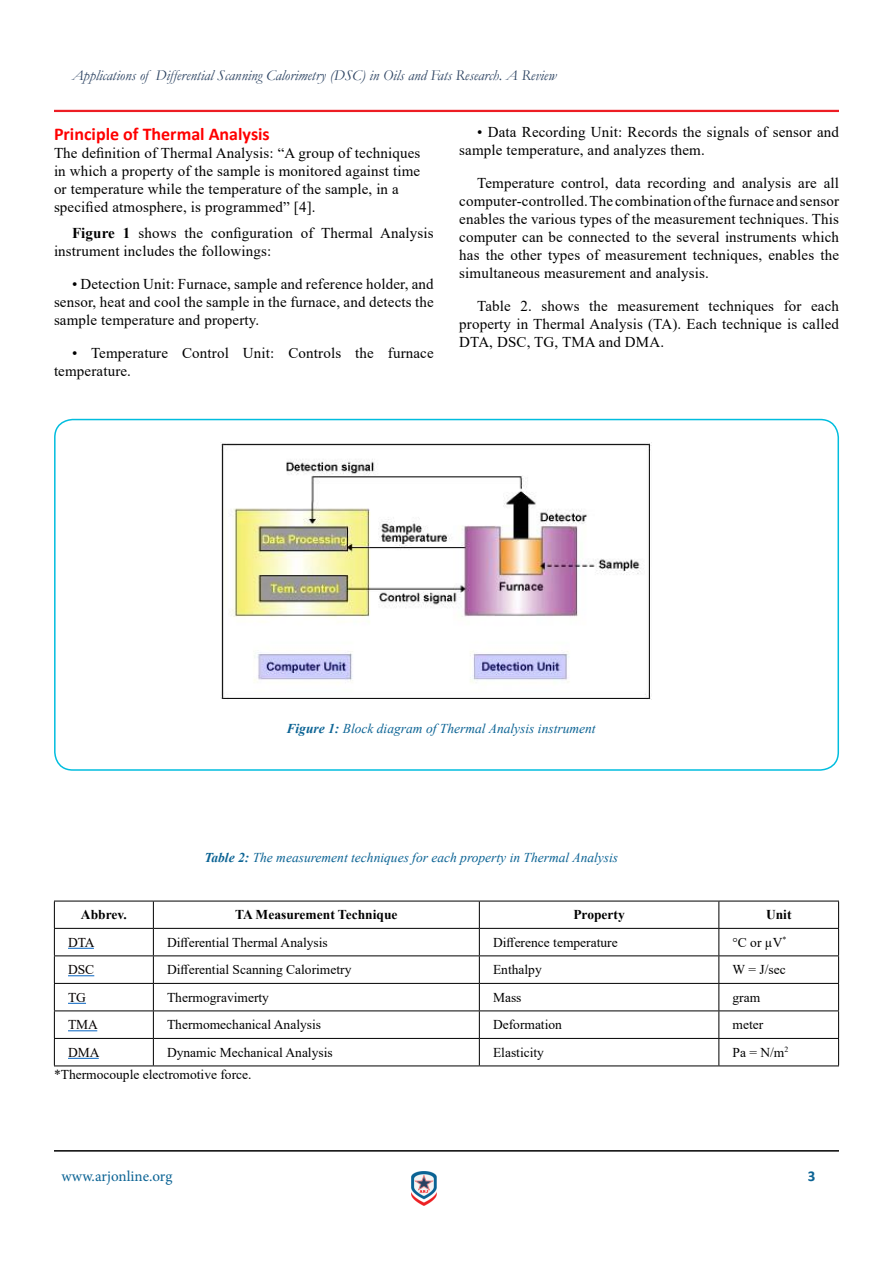
<style>
.page{position:relative;width:893px;height:1263px;background:#fff}
.page>*{position:absolute;margin:0;border:0;box-sizing:border-box;transform-origin:0 0}
.t1{font:700 18px "Calibri";color:#f00}
.t2{font:15px/18px "Times New Roman";letter-spacing:.01em;color:#000}
.t3{font:italic 15px "Garamond";color:#2b4261}
.t4{font:15px "Minion Pro";color:#0b6394}
.t5{font:700 15px "Calibri";color:#0b6394}
.t6{font:13.5px "Times New Roman";color:#000}
.t7{font:italic 13.5px "Times New Roman";color:#0b6394}
.t8{font:700 13.5px "Times New Roman";color:#000}
.t9{font:13.5px "Times New Roman";color:#050000}
.s1{font-weight:700}
</style>
<div class="page">
<hr style="left:54px;top:110px;width:785px;height:2px;background:#ed1d24">
<hr style="left:54px;top:1150px;width:785px;height:1px;background:#000101">
<img style="left:411px;top:1171px;width:26px;height:34px">
<img style="left:221px;top:443px;width:430px;height:256px">
<div style="left:54px;top:419px;width:785px;height:352px;border:2px solid #00bdde;border-radius:18px"></div>
<svg style="left:55px;top:902px;width:783px;height:163px"></svg>
<hr style="left:54px;top:901px;width:99px;height:1px;background:#000">
<hr style="left:153px;top:901px;width:326px;height:1px;background:#000">
<hr style="left:479px;top:901px;width:240px;height:1px;background:#000">
<hr style="left:719px;top:901px;width:120px;height:1px;background:#000">
<hr style="left:54px;top:928px;width:99px;height:1px;background:#000">
<hr style="left:153px;top:928px;width:326px;height:1px;background:#000">
<hr style="left:479px;top:928px;width:240px;height:1px;background:#000">
<hr style="left:719px;top:928px;width:120px;height:1px;background:#000">
<hr style="left:54px;top:955px;width:99px;height:1px;background:#000">
<hr style="left:153px;top:955px;width:326px;height:1px;background:#000">
<hr style="left:479px;top:955px;width:240px;height:1px;background:#000">
<hr style="left:719px;top:955px;width:120px;height:1px;background:#000">
<hr style="left:54px;top:983px;width:99px;height:1px;background:#000">
<hr style="left:153px;top:983px;width:326px;height:1px;background:#000">
<hr style="left:479px;top:983px;width:240px;height:1px;background:#000">
<hr style="left:719px;top:983px;width:120px;height:1px;background:#000">
<hr style="left:54px;top:1010px;width:99px;height:1px;background:#000">
<hr style="left:153px;top:1010px;width:326px;height:1px;background:#000">
<hr style="left:479px;top:1010px;width:240px;height:1px;background:#000">
<hr style="left:719px;top:1010px;width:120px;height:1px;background:#000">
<hr style="left:54px;top:1038px;width:99px;height:1px;background:#000">
<svg style="left:54px;top:901px;width:1px;height:164px"></svg>
<hr style="left:153px;top:1038px;width:326px;height:1px;background:#000">
<svg style="left:153px;top:901px;width:1px;height:164px"></svg>
<hr style="left:479px;top:1038px;width:240px;height:1px;background:#000">
<svg style="left:479px;top:901px;width:1px;height:164px"></svg>
<hr style="left:719px;top:1038px;width:120px;height:1px;background:#000">
<svg style="left:718px;top:901px;width:1px;height:164px"></svg>
<svg style="left:838px;top:901px;width:1px;height:164px"></svg>
<hr style="left:54px;top:1065px;width:99px;height:1px;background:#000">
<hr style="left:153px;top:1065px;width:326px;height:1px;background:#000">
<hr style="left:479px;top:1065px;width:240px;height:1px;background:#000">
<hr style="left:719px;top:1065px;width:120px;height:1px;background:#000">
<svg style="left:68px;top:948px;width:26px;height:1px"></svg>
<svg style="left:68px;top:975px;width:26px;height:1px"></svg>
<svg style="left:68px;top:1003px;width:18px;height:1px"></svg>
<svg style="left:68px;top:1030px;width:29px;height:1px"></svg>
<hr style="left:68px;top:1058px;width:31px;height:1px;background:#0563c1">
<p class="t3" style="left:72px;top:65px;width:486px">Applications of Differential Scanning Calorimetry (DSC) in Oils and Fats Research. A Review</p>
<p class="t1" style="left:54px;top:121px;width:217px">Principle of Thermal Analysis</p>
<p class="t2" style="left:54px;top:144px;width:368px">The definition of Thermal Analysis: “A group of techniques in which a property of the sample is monitored against time or temperature while the temperature of the sample, in a specified atmosphere, is programmed” [4].</p>
<p class="t2" style="left:54px;top:223px;width:381px;text-indent:18px"><span class="s1">Figure 1</span> shows the configuration of Thermal Analysis instrument includes the followings:</p>
<p class="t2" style="left:54px;top:274px;width:381px;text-align:justify;text-indent:18px">• Detection Unit: Furnace, sample and reference holder, and sensor, heat and cool the sample in the furnace, and detects the sample temperature and property.</p>
<p class="t2" style="left:54px;top:343px;width:381px;text-indent:18px">• Temperature Control Unit: Controls the furnace temperature.</p>
<p class="t2" style="left:459px;top:122px;width:381px;text-indent:18px">• Data Recording Unit: Records the signals of sensor and sample temperature, and analyzes them.</p>
<p class="t2" style="left:459px;top:173px;width:381px;text-align:justify;text-indent:18px">Temperature control, data recording and analysis are all computer-controlled. The combination of the furnace and sensor enables the various types of the measurement techniques. This computer can be connected to the several instruments which has the other types of measurement techniques, enables the simultaneous measurement and analysis.</p>
<p class="t2" style="left:459px;top:296px;width:381px;text-align:justify;text-indent:18px">Table 2. shows the measurement techniques for each property in Thermal Analysis (TA). Each technique is called DTA, DSC, TG, TMA and DMA.</p>
<p class="t7" style="left:287px;top:719px;width:311px"><span class="s1">Figure 1:</span> Block diagram of Thermal Analysis instrument</p>
<p class="t7" style="left:204px;top:848px;width:415px"><span class="s1">Table 2:</span> The measurement techniques for each property in Thermal Analysis</p>
<p class="t8" style="left:81px;top:905px;width:47px">Abbrev.</p>
<p class="t8" style="left:235px;top:905px;width:164px">TA Measurement Technique</p>
<p class="t8" style="left:573px;top:905px;width:53px">Property</p>
<p class="t8" style="left:766px;top:905px;width:27px">Unit</p>
<p class="t9" style="left:68px;top:933px;width:28px">DTA</p>
<p class="t6" style="left:167px;top:933px;width:162px">Differential Thermal Analysis</p>
<p class="t6" style="left:493px;top:933px;width:126px">Difference temperature</p>
<p class="t6" style="left:732px;top:933px;width:55px">°C or µV<sup>*</sup></p>
<p class="t9" style="left:68px;top:960px;width:28px">DSC</p>
<p class="t6" style="left:167px;top:960px;width:186px">Differential Scanning Calorimetry</p>
<p class="t6" style="left:493px;top:960px;width:50px">Enthalpy</p>
<p class="t6" style="left:732px;top:960px;width:55px">W = J/sec</p>
<p class="t9" style="left:68px;top:988px;width:19px">TG</p>
<p class="t6" style="left:167px;top:988px;width:103px">Thermogravimerty</p>
<p class="t6" style="left:493px;top:988px;width:30px">Mass</p>
<p class="t6" style="left:732px;top:988px;width:29px">gram</p>
<p class="t9" style="left:68px;top:1015px;width:31px">TMA</p>
<p class="t6" style="left:167px;top:1015px;width:156px">Thermomechanical Analysis</p>
<p class="t6" style="left:493px;top:1015px;width:70px">Deformation</p>
<p class="t6" style="left:732px;top:1015px;width:32px">meter</p>
<p class="t9" style="left:68px;top:1043px;width:33px">DMA</p>
<p class="t6" style="left:167px;top:1043px;width:167px">Dynamic Mechanical Analysis</p>
<p class="t6" style="left:493px;top:1043px;width:53px">Elasticity</p>
<p class="t6" style="left:732px;top:1043px;width:57px">Pa = N/m<sup>2</sup></p>
<p class="t6" style="left:54px;top:1065px;width:199px">*Thermocouple electromotive force.</p>
<p class="t4" style="left:62px;top:1166px;width:112px">www.arjonline.org</p>
<p class="t5" style="left:808px;top:1165px;width:9px">3</p>
</div>
